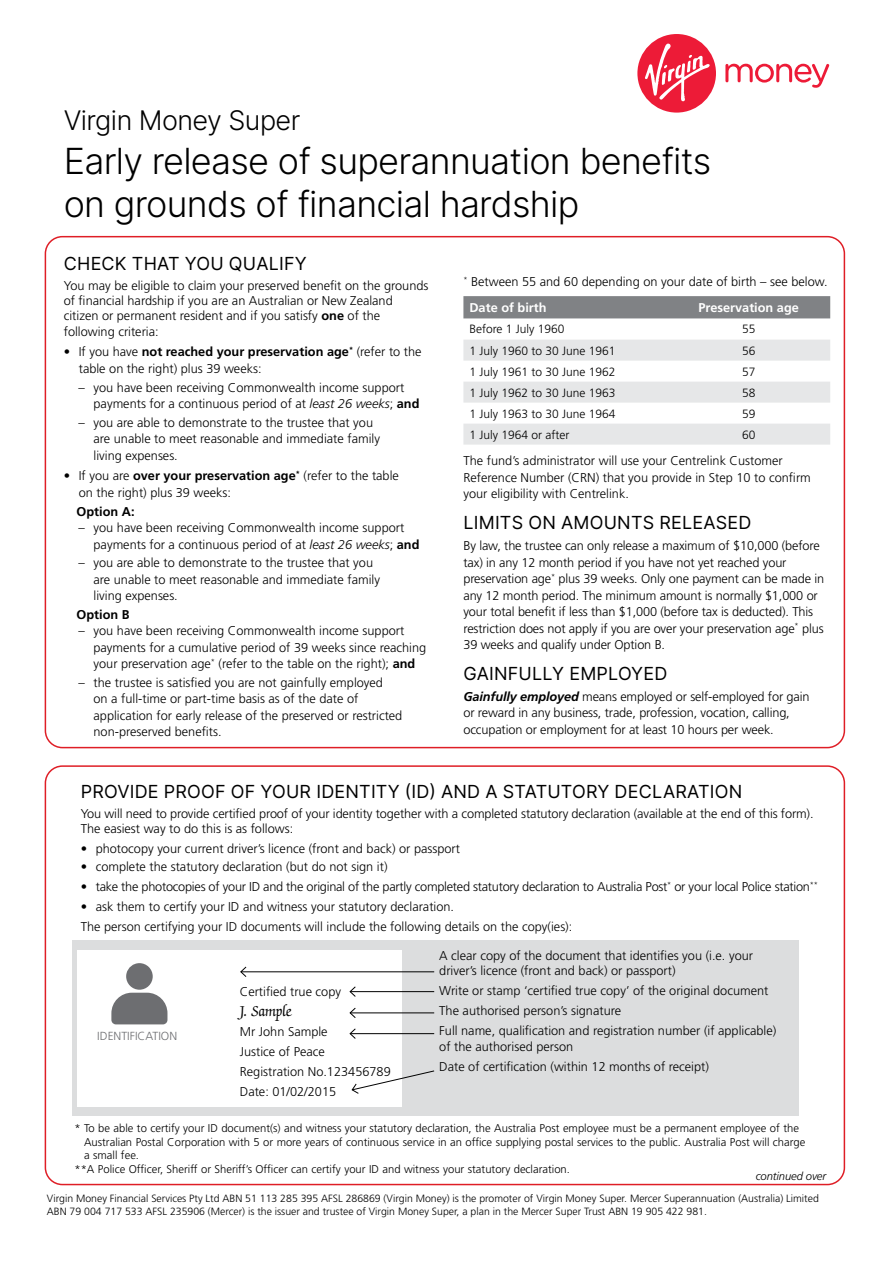
<style>
.page{position:relative;width:893px;height:1263px;background:#fff}
.page>*{position:absolute;margin:0;border:0;box-sizing:border-box;transform-origin:0 0}
.t1{font:36px/43.2px "Inter V";letter-spacing:-.02em;color:#000}
.t2{font:27px "Inter V";letter-spacing:-.02em;color:#000}
.t3{font:18px "Inter V";letter-spacing:.01em;color:#000}
.t4{font:16.5px "Zapf Chancery";color:#000}
.t5{font:300 12.75px/16.5px "Frutiger";color:#000}
.t6{font:300 12.75px "Frutiger";letter-spacing:-.02em;color:#000}
.t7{font:700 12.75px "Frutiger";color:#000}
.t8{font:700 12.75px "Frutiger";color:#fff}
.t9{font:300 12px "Frutiger";color:#000}
.t10{font:300 11.7px "Frutiger";color:#6d6e71}
.t11{font:300 11.25px "Frutiger";color:#000}
.t12{font:italic 300 11.25px "Frutiger";letter-spacing:-.01em;color:#000}
.t13{font:300 10.5px/13.5px "Frutiger";color:#000}
.s1{font-weight:700}
.s2{font-style:italic}
.s3{font-weight:700;color:#fff}
.s4{font-weight:700;font-style:italic}
</style>
<div class="page">
<div style="left:463px;top:296px;width:367px;height:22px;background:#808285"></div>
<svg style="left:463px;top:340px;width:367px;height:105px"></svg>
<svg style="left:725px;top:64px;width:104px;height:24px"></svg>
<div style="left:637px;top:34px;width:79px;height:79px;background:#ed1b37;border-radius:50%"></div>
<svg style="left:645px;top:44px;width:65px;height:57px"></svg>
<div style="left:73px;top:940px;width:726px;height:176px;background:#dcddde"></div>
<div style="left:45px;top:765px;width:800px;height:420px;border:2px solid #df1e26;border-radius:17px"></div>
<div style="left:78px;top:950px;width:324px;height:157px;background:#fff"></div>
<svg style="left:111px;top:963px;width:56px;height:61px"></svg>
<hr style="left:241px;top:971px;width:193px;height:1px;background:#000">
<svg style="left:240px;top:966px;width:7px;height:11px"></svg>
<hr style="left:350px;top:991px;width:84px;height:1px;background:#000">
<svg style="left:349px;top:986px;width:7px;height:11px"></svg>
<hr style="left:350px;top:1012px;width:84px;height:1px;background:#000">
<svg style="left:349px;top:1007px;width:7px;height:11px"></svg>
<hr style="left:350px;top:1033px;width:84px;height:1px;background:#000">
<svg style="left:349px;top:1028px;width:7px;height:11px"></svg>
<svg style="left:351px;top:1070px;width:84px;height:24px"></svg>
<h2 class="t2" style="left:64px;top:101px;width:238px">Virgin Money Super</h2>
<h1 class="t1" style="left:64px;top:138px;width:649px">Early release of superannuation benefits on grounds of financial hardship</h1>
<h3 class="t3" style="left:64px;top:250px;width:244px">CHECK THAT YOU QUALIFY</h3>
<p class="t5" style="left:64px;top:278px;width:366px;line-height:15.3px">You may be eligible to claim your preserved benefit on the grounds of financial hardship if you are an Australian or New Zealand citizen or permanent resident and if you satisfy <span class="s1">one</span> of the following criteria:</p>
<p class="t5" style="left:79px;top:344px;width:344px;text-indent:-15px">• If you have <span class="s1">not reached your preservation age</span><sup>*</sup> (refer to the table on the right) plus 39 weeks:</p>
<p class="t5" style="left:94px;top:379px;width:327px;text-indent:-15px">– you have been receiving Commonwealth income support payments for a continuous period of at <span class="s2">least 26 weeks</span>; <span class="s1">and</span></p>
<p class="t5" style="left:94px;top:414px;width:288px;text-indent:-15px">– you are able to demonstrate to the trustee that you are unable to meet reasonable and immediate family living expenses.</p>
<p class="t5" style="left:79px;top:468px;width:322px;text-indent:-15px">• If you are <span class="s1">over your preservation age</span><sup>*</sup> (refer to the table on the right) plus 39 weeks:</p>
<p class="t7" style="left:77px;top:504px;width:60px">Option A:</p>
<p class="t5" style="left:94px;top:519px;width:327px;text-indent:-15px">– you have been receiving Commonwealth income support payments for a continuous period of at <span class="s2">least 26 weeks</span>; <span class="s1">and</span></p>
<p class="t5" style="left:94px;top:555px;width:288px;text-indent:-15px">– you are able to demonstrate to the trustee that you are unable to meet reasonable and immediate family living expenses.</p>
<p class="t7" style="left:77px;top:607px;width:55px">Option B</p>
<p class="t5" style="left:94px;top:623px;width:334px;text-indent:-15px">– you have been receiving Commonwealth income support payments for a cumulative period of 39 weeks since reaching your preservation age<sup>*</sup> (refer to the table on the right); <span class="s1">and</span></p>
<p class="t5" style="left:94px;top:674px;width:310px;text-indent:-15px">– the trustee is satisfied you are not gainfully employed<br>on a full-time or part-time basis as of the date of application for early release of the preserved or restricted non-preserved benefits.</p>
<p class="t5" style="left:469px;top:269px;width:360px;line-height:26.2px;text-indent:-6px"><sup>*</sup> Between 55 and 60 depending on your date of birth – see below.<br><span class="s3">Date of birth</span></p>
<p class="t8" style="left:698px;top:300px;width:102px">Preservation age</p>
<p class="t9" style="left:469px;top:322px;width:97px">Before 1 July 1960</p>
<p class="t9" style="left:742px;top:322px;width:15px">55</p>
<p class="t9" style="left:469px;top:344px;width:148px">1 July 1960 to 30 June 1961</p>
<p class="t9" style="left:742px;top:344px;width:15px">56</p>
<p class="t9" style="left:469px;top:365px;width:148px">1 July 1961 to 30 June 1962</p>
<p class="t9" style="left:742px;top:365px;width:15px">57</p>
<p class="t9" style="left:469px;top:386px;width:148px">1 July 1962 to 30 June 1963</p>
<p class="t9" style="left:742px;top:386px;width:15px">58</p>
<p class="t9" style="left:469px;top:407px;width:148px">1 July 1963 to 30 June 1964</p>
<p class="t9" style="left:742px;top:407px;width:15px">59</p>
<p class="t9" style="left:469px;top:428px;width:102px">1 July 1964 or after</p>
<p class="t9" style="left:742px;top:428px;width:15px">60</p>
<p class="t5" style="left:463px;top:453px;width:349px">The fund’s administrator will use your Centrelink Customer<br>Reference Number (CRN) that you provide in Step 10 to confirm your eligibility with Centrelink.</p>
<h3 class="t3" style="left:464px;top:510px;width:289px">LIMITS ON AMOUNTS RELEASED</h3>
<p class="t5" style="left:463px;top:538px;width:362px">By law, the trustee can only release a maximum of $10,000 (before tax) in any 12 month period if you have not yet reached your preservation age<sup>*</sup> plus 39 weeks. Only one payment can be made in any 12 month period. The minimum amount is normally $1,000 or your total benefit if less than $1,000 (before tax is deducted). This restriction does not apply if you are over your preservation age<sup>*</sup> plus 39 weeks and qualify under Option B.</p>
<h3 class="t3" style="left:464px;top:660px;width:205px">GAINFULLY EMPLOYED</h3>
<p class="t5" style="left:463px;top:688px;width:348px"><span class="s4">Gainfully employed</span> means employed or self-employed for gain or reward in any business, trade, profession, vocation, calling, occupation or employment for at least 10 hours per week.</p>
<h3 class="t3" style="left:81px;top:778px;width:663px">PROVIDE PROOF OF YOUR IDENTITY (ID) AND A STATUTORY DECLARATION</h3>
<p class="t5" style="left:81px;top:805px;width:734px;line-height:15.8px">You will need to provide certified proof of your identity together with a completed statutory declaration (available at the end of this form).<br>The easiest way to do this is as follows:</p>
<p class="t5" style="left:81px;top:841px;width:381px">• photocopy your current driver’s licence (front and back) or passport</p>
<p class="t5" style="left:81px;top:859px;width:308px">• complete the statutory declaration (but do not sign it)</p>
<p class="t6" style="left:81px;top:880px;width:739px">• take the photocopies of your ID and the original of the partly completed statutory declaration to Australia Post<sup>*</sup> or your local Police station<sup>**</sup></p>
<p class="t5" style="left:81px;top:897px;width:493px;line-height:20px">• ask them to certify your ID and witness your statutory declaration.<br>The person certifying your ID documents will include the following details on the copy(ies):</p>
<p class="t10" style="left:97px;top:1029px;width:81px">IDENTIFICATION</p>
<p class="t5" style="left:240px;top:983px;width:103px">Certified true copy</p>
<p class="t4" style="left:240px;top:1002px;width:53px">J. Sample</p>
<p class="t5" style="left:240px;top:1022px;width:152px;line-height:20px">Mr John Sample<br>Justice of Peace<br>Registration No.123456789<br>Date: 01/02/2015</p>
<p class="t5" style="left:439px;top:947px;width:315px;line-height:15.8px">A clear copy of the document that identifies you (i.e. your driver’s licence (front and back) or passport)</p>
<p class="t5" style="left:439px;top:981px;width:338px;line-height:20px">Write or stamp ‘certified true copy’ of the original document<br>The authorised person’s signature<br>Full name, qualification and registration number (if applicable)</p>
<p class="t5" style="left:439px;top:1037px;width:271px;line-height:20px">of the authorised person<br>Date of certification (within 12 months of receipt)</p>
<p class="t11" style="left:74px;top:1122px;width:726px">* To be able to certify your ID document(s) and witness your statutory declaration, the Australia Post employee must be a permanent employee of the</p>
<p class="t11" style="left:84px;top:1135px;width:723px">Australian Postal Corporation with 5 or more years of continuous service in an office supplying postal services to the public. Australia Post will charge</p>
<p class="t11" style="left:84px;top:1149px;width:57px">a small fee.</p>
<p class="t11" style="left:74px;top:1162px;width:497px">**A Police Officer, Sheriff or Sheriff’s Officer can certify your ID and witness your statutory declaration.</p>
<p class="t13" style="left:47px;top:1191px;width:773px">Virgin Money Financial Services Pty Ltd ABN 51 113 285 395 AFSL 286869 (Virgin Money) is the promoter of Virgin Money Super. Mercer Superannuation (Australia) Limited<br>ABN 79 004 717 533 AFSL 235906 (Mercer) is the issuer and trustee of Virgin Money Super, a plan in the Mercer Super Trust ABN 19 905 422 981.</p>
<p class="t12" style="left:756px;top:1169px;width:72px">continued over</p>
</div>
